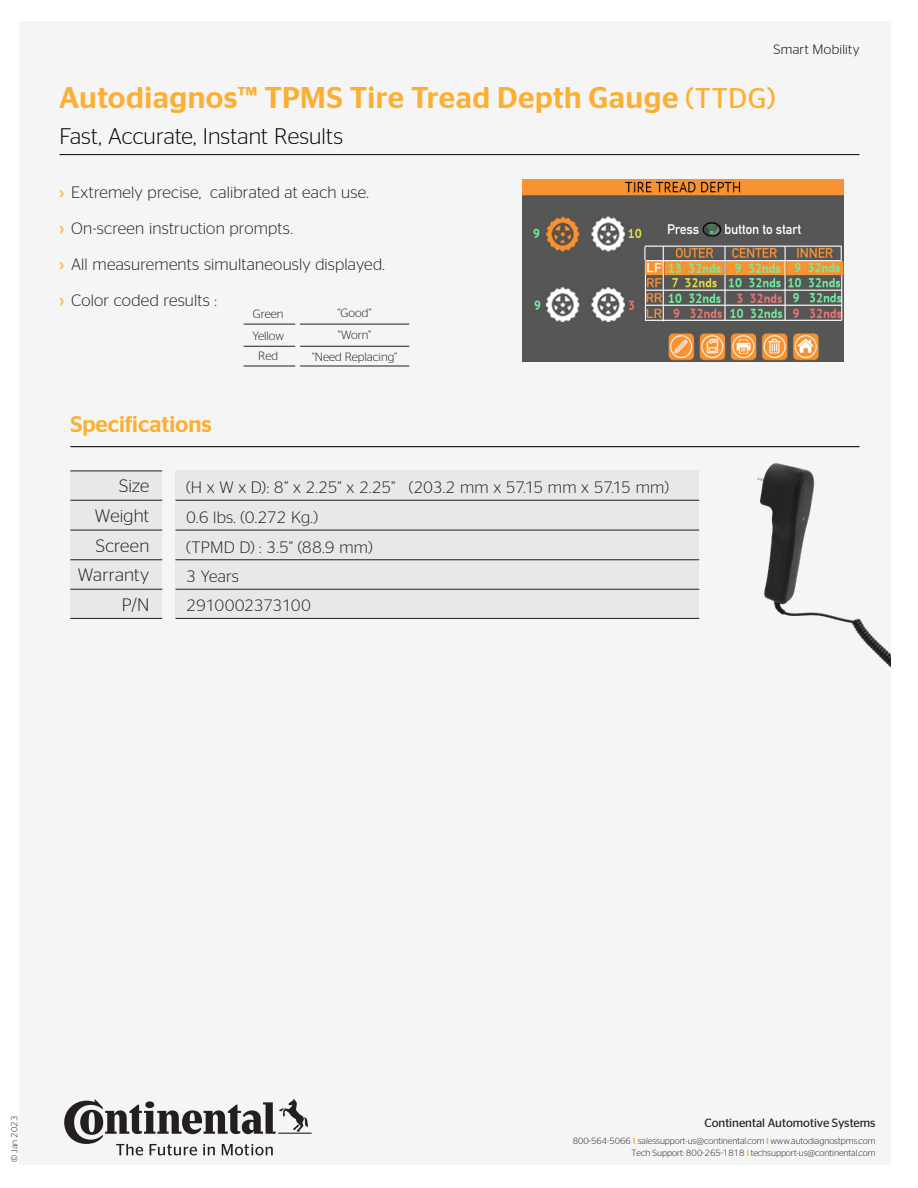
<style>
.page{position:relative;width:918px;height:1188px;background:#fff}
.page>*{position:absolute;margin:0;border:0;box-sizing:border-box;transform-origin:0 0}
.Headline_35pt{font:500 30px "Continental Stag Sans";letter-spacing:.015em;color:#fbb033}
.Headline_35pt-2{font:300 22.5px "Continental Stag Sans";letter-spacing:.005em;color:#000}
.table_copy{font:500 22.5px "Continental Stag Sans";color:#fbb033}
.table_copy-2{font:300 18px "Continental Stag Sans";letter-spacing:.01em;color:#231f20}
.table_copy-3{font:300 16.5px "Continental Stag Sans";letter-spacing:.01em;color:#231f20}
.table_copy-4{font:300 16.5px "Continental Stag Sans";letter-spacing:-.015em;color:#231f20}
.table_copy-5{font:300 16.5px "Continental Stag Sans";letter-spacing:-.025em;color:#231f20}
.Division_name_URL_9p{font:300 13.5px "Continental Stag Sans";letter-spacing:.025em;color:#000}
.table_copy-6{font:300 12px "Continental Stag Sans";color:#231f20}
.t1{font:12px "Continental Stag Sans";color:#231f20}
.table_copy-7{font:300 9px "Continental Stag Sans";color:#231f20}
.s1{color:#fbb034}
.s2{font-weight:400;font-size:28.5px}
.s3{font-weight:400;color:#fbb033}
.s4{font-weight:500;color:#fbb033}
</style>
<div class="page">
<div style="left:19px;top:21px;width:871px;height:1143px;background:#f5f5f6"></div>
<div style="left:70px;top:471px;width:92px;height:30px;background:#e7e8e9"></div>
<div style="left:70px;top:501px;width:92px;height:30px;background:#e7e8e9"></div>
<div style="left:70px;top:531px;width:92px;height:29px;background:#e7e8e9"></div>
<div style="left:70px;top:560px;width:92px;height:30px;background:#e7e8e9"></div>
<div style="left:70px;top:589px;width:92px;height:30px;background:#e7e8e9"></div>
<div style="left:175px;top:470px;width:524px;height:30px;background:#e7e8e9"></div>
<div style="left:175px;top:500px;width:524px;height:30px;background:#e7e8e9"></div>
<div style="left:175px;top:530px;width:524px;height:30px;background:#e7e8e9"></div>
<div style="left:175px;top:559px;width:524px;height:30px;background:#e7e8e9"></div>
<div style="left:175px;top:589px;width:524px;height:29px;background:#e7e8e9"></div>
<svg style="left:64px;top:1099px;width:248px;height:56px"></svg>
<img style="left:522px;top:180px;width:321px;height:181px">
<hr style="left:70px;top:446px;width:790px;height:1px;background:#040503">
<hr style="left:70px;top:500px;width:92px;height:1px;background:#231f20">
<hr style="left:70px;top:530px;width:92px;height:1px;background:#231f20">
<hr style="left:70px;top:560px;width:92px;height:1px;background:#231f20">
<hr style="left:70px;top:589px;width:92px;height:1px;background:#231f20">
<hr style="left:70px;top:618px;width:92px;height:1px;background:#231f20">
<hr style="left:70px;top:471px;width:92px;height:1px;background:#231f20">
<hr style="left:175px;top:500px;width:524px;height:1px;background:#231f20">
<hr style="left:175px;top:530px;width:524px;height:1px;background:#231f20">
<hr style="left:175px;top:560px;width:524px;height:1px;background:#231f20">
<hr style="left:175px;top:589px;width:524px;height:1px;background:#231f20">
<hr style="left:175px;top:618px;width:524px;height:1px;background:#231f20">
<hr style="left:244px;top:324px;width:51px;height:1px;background:#231f20">
<hr style="left:244px;top:346px;width:51px;height:1px;background:#231f20">
<hr style="left:244px;top:366px;width:51px;height:1px;background:#231f20">
<hr style="left:300px;top:324px;width:109px;height:1px;background:#231f20">
<hr style="left:300px;top:346px;width:109px;height:1px;background:#231f20">
<hr style="left:300px;top:366px;width:109px;height:1px;background:#231f20">
<img style="left:757px;top:463px;width:133px;height:204px">
<hr style="left:60px;top:154px;width:800px;height:1px;background:#040503">
<p class="Division_name_URL_9p" style="left:774px;top:42px;width:87px">Smart Mobility</p>
<p class="Headline_35pt" style="left:59px;top:80px;width:718px"><span class="s1">Autodiagnos™ TPMS</span> Tire Tread Depth Gauge <span class="s2">(TTDG)</span></p>
<p class="Headline_35pt-2" style="left:60px;top:124px;width:285px">Fast, Accurate, Instant Results</p>
<p class="table_copy-3" style="left:60px;top:183px;width:311px"><span class="s3">›</span> Extremely precise, calibrated at each use.</p>
<p class="table_copy-3" style="left:60px;top:219px;width:235px"><span class="s3">›</span> On-screen instruction prompts.</p>
<p class="table_copy-3" style="left:60px;top:255px;width:327px"><span class="s3">›</span> All measurements simultaneously displayed.</p>
<p class="table_copy-3" style="left:60px;top:291px;width:159px"><span class="s3">›</span> Color coded results :</p>
<p class="table_copy" style="left:70px;top:411px;width:143px">Specifications</p>
<p class="table_copy-6" style="left:253px;top:307px;width:32px">Green</p>
<p class="table_copy-6" style="left:338px;top:306px;width:35px">“Good”</p>
<p class="table_copy-6" style="left:252px;top:329px;width:33px">Yellow</p>
<p class="table_copy-6" style="left:338px;top:328px;width:35px">“Worn”</p>
<p class="table_copy-6" style="left:258px;top:349px;width:22px">Red</p>
<p class="table_copy-6" style="left:312px;top:351px;width:87px">“Need Replacing”</p>
<p class="table_copy-2" style="left:119px;top:476px;width:32px">Size</p>
<p class="table_copy-2" style="left:95px;top:506px;width:56px">Weight</p>
<p class="table_copy-2" style="left:96px;top:536px;width:55px">Screen</p>
<p class="table_copy-2" style="left:78px;top:565px;width:73px">Warranty</p>
<p class="table_copy-2" style="left:122px;top:594px;width:29px">P/N</p>
<p class="table_copy-4" style="left:186px;top:478px;width:484px">(H x W x D): 8” x 2.25” x 2.25” (203.2 mm x 57.15 mm x 57.15 mm)</p>
<p class="table_copy-3" style="left:186px;top:508px;width:133px">0.6 lbs. (0.272 Kg.)</p>
<p class="table_copy-3" style="left:186px;top:538px;width:188px">(TPMD D) : 3.5” (88.9 mm)</p>
<p class="table_copy-3" style="left:186px;top:567px;width:54px">3 Years</p>
<p class="table_copy-5" style="left:186px;top:597px;width:126px">2910002373100</p>
<p class="table_copy-7" style="left:9px;top:1162px;width:48px;rotate:-90deg">© Jan 2023</p>
<p class="t1" style="left:704px;top:1116px;width:173px">Continental Automotive Systems</p>
<p class="table_copy-7" style="left:573px;top:1135px;width:304px">800-564-5066 <span class="s4">l</span> salessupport-us@continental.com <span class="s4">l</span> www.autodiagnostpms.com</p>
<p class="table_copy-7" style="left:631px;top:1147px;width:246px">Tech Support: 800-265-1818 <span class="s4">l</span> techsupport-us@continental.com</p>
</div>
